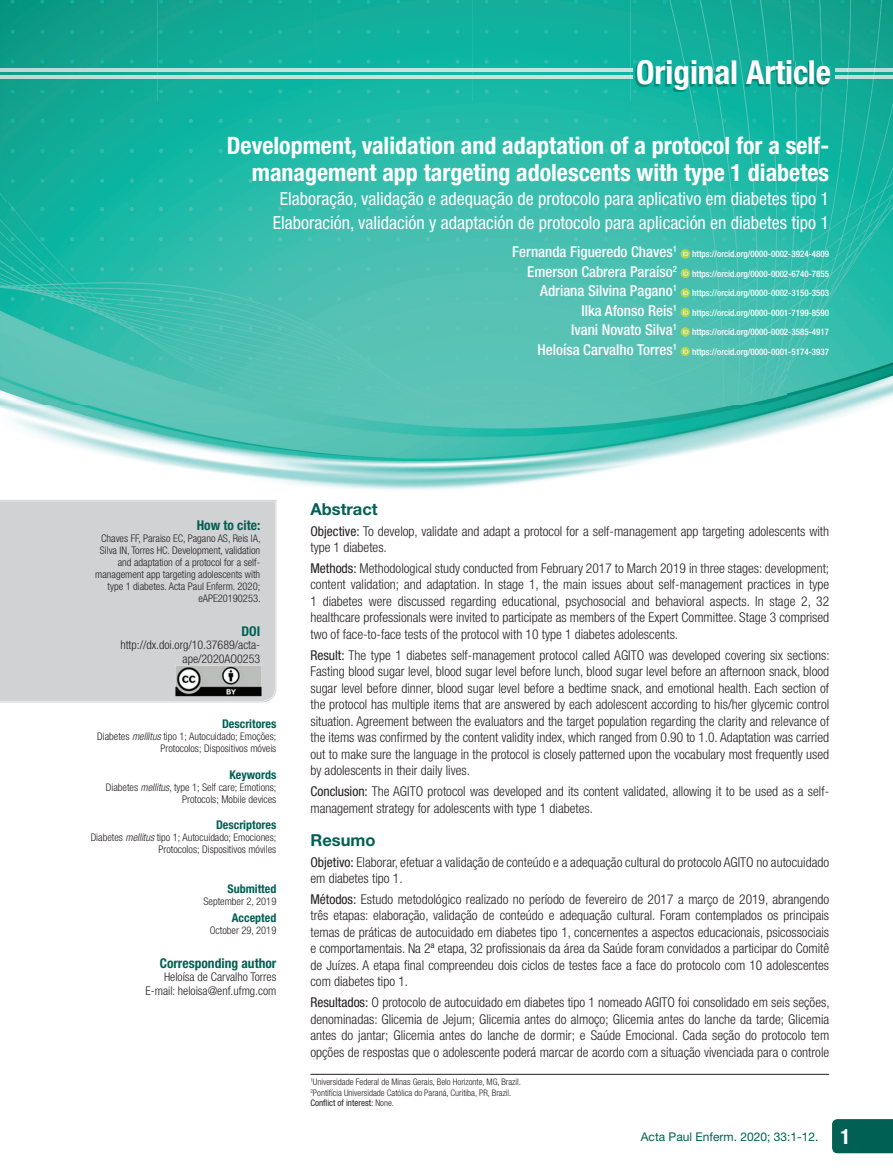
<style>
.page{position:relative;width:893px;height:1170px;background:#fff}
.page>*{position:absolute;margin:0;border:0;box-sizing:border-box;transform-origin:0 0}
.t1{font:700 condensed 33px "Helvetica Neue LT Std";color:#fff}
.t2{font:700 condensed 24px/27px "Helvetica Neue LT Std";color:#fff;text-align:right}
.t3{font:condensed 18px/24px "Helvetica Neue LT Std";color:#fff;text-align:center}
.t4{font:700 16.5px "Helvetica Neue LT Std";color:#006053}
.t5{font:500 condensed 15px "Helvetica Neue LT Std";color:#fff}
.t6{font:300 condensed 13.5px/16.5px "Helvetica Neue LT Std";color:#231f20;text-align:justify}
.t7{font:700 condensed 13.5px "Helvetica Neue LT Std";color:#006053}
.t8{font:300 condensed 12px/13.5px "Helvetica Neue LT Std";color:#231f20;text-align:right}
.t9{font:700 condensed 12px "Helvetica Neue LT Std";color:#006053}
.t10{font:12px "Helvetica Neue LT Std";color:#006053}
.t11{font:300 condensed 10.5px/12px "Helvetica Neue LT Std";color:#231f20;text-align:right}
.t12{font:500 condensed 9px "Helvetica Neue LT Std";color:#fff}
.t13{font:300 condensed 9px/10.5px "Helvetica Neue LT Std";color:#231f20}
.s1{font-style:italic}
.s2{font-weight:400}
.s3{font-weight:700;font-stretch:condensed;font-size:21px;color:#fff}
</style>
<div class="page">
<div style="left:832px;top:1119px;width:61px;height:34px;background:#006053"></div>
<img style="left:0;top:0;width:893px;height:490px">
<img style="left:835px;top:75px;width:58px;height:4px">
<img style="left:835px;top:68px;width:58px;height:4px">
<svg style="left:0;top:500px;width:277px;height:203px;background:#e1e2e3"></svg>
<div style="left:0;top:501px;width:275px;height:199px;background:#d1d2d4"></div>
<svg style="left:680px;top:249px;width:10px;height:10px"></svg>
<svg style="left:683px;top:251px;width:5px;height:5px"></svg>
<svg style="left:680px;top:269px;width:10px;height:9px"></svg>
<svg style="left:683px;top:270px;width:5px;height:5px"></svg>
<svg style="left:680px;top:288px;width:10px;height:10px"></svg>
<svg style="left:683px;top:290px;width:5px;height:5px"></svg>
<svg style="left:680px;top:308px;width:10px;height:9px"></svg>
<svg style="left:683px;top:309px;width:5px;height:5px"></svg>
<svg style="left:680px;top:327px;width:10px;height:10px"></svg>
<svg style="left:683px;top:329px;width:5px;height:5px"></svg>
<svg style="left:680px;top:347px;width:10px;height:9px"></svg>
<svg style="left:683px;top:348px;width:5px;height:5px"></svg>
<hr style="left:310px;top:1073px;width:519px;height:1px;background:#231f20">
<img style="left:175px;top:665px;width:86px;height:31px">
<img style="left:635px;top:62px;width:193px;height:30px">
<img style="left:0;top:75px;width:633px;height:4px">
<img style="left:0;top:68px;width:633px;height:4px">
<h1 class="t1" style="left:636px;top:52px;width:196px">Original Article</h1>
<h2 class="t2" style="left:227px;top:132px;width:604px">Development, validation and adaptation of a protocol for a self&shy;management app targeting adolescents with type 1 diabetes</h2>
<h3 class="t3" style="left:273px;top:187px;width:558px">Elaboração, validação e adequação de protocolo para aplicativo em diabetes tipo 1<br>Elaboración, validación y adaptación de protocolo para aplicación en diabetes tipo 1</h3>
<p class="t5" style="left:512px;top:243px;width:166px">Fernanda Figueredo Chaves<sup>1</sup></p>
<p class="t12" style="left:692px;top:248px;width:138px">https://orcid.org/0000-0002-3924-4809</p>
<p class="t5" style="left:527px;top:262px;width:151px">Emerson Cabrera Paraíso<sup>2</sup></p>
<p class="t12" style="left:692px;top:268px;width:138px">https://orcid.org/0000-0002-6740-7855</p>
<p class="t5" style="left:540px;top:282px;width:138px">Adriana Silvina Pagano<sup>1</sup></p>
<p class="t12" style="left:692px;top:287px;width:138px">https://orcid.org/0000-0002-3150-3503</p>
<p class="t5" style="left:581px;top:301px;width:97px">Ilka Afonso Reis<sup>1</sup></p>
<p class="t12" style="left:692px;top:307px;width:138px">https://orcid.org/0000-0001-7199-8590</p>
<p class="t5" style="left:571px;top:321px;width:107px">Ivani Novato Silva<sup>1</sup></p>
<p class="t12" style="left:692px;top:326px;width:138px">https://orcid.org/0000-0002-3585-4917</p>
<p class="t5" style="left:537px;top:340px;width:141px">Heloísa Carvalho Torres<sup>1</sup></p>
<p class="t12" style="left:692px;top:346px;width:138px">https://orcid.org/0000-0001-5174-3937</p>
<p class="t7" style="left:197px;top:517px;width:65px">How to cite:</p>
<p class="t11" style="left:95px;top:532px;width:167px">Chaves FF, Paraiso EC, Pagano AS, Reis IA, Silva IN, Torres HC. Development, validation and adaptation of a protocol for a self&shy;management app targeting adolescents with type 1 diabetes. Acta Paul Enferm. 2020; eAPE20190253.</p>
<p class="t7" style="left:241px;top:623px;width:20px">DOI</p>
<p class="t8" style="left:120px;top:638px;width:141px">http://dx.doi.org/10.37689/acta&shy;ape/2020AO0253</p>
<p class="t9" style="left:222px;top:716px;width:56px">Descritores</p>
<p class="t11" style="left:97px;top:730px;width:181px">Diabetes <span class="s1">mellitus</span> tipo 1; Autocuidado; Emoções;<br>Protocolos; Dispositivos móveis</p>
<p class="t9" style="left:230px;top:767px;width:48px">Keywords</p>
<p class="t11" style="left:106px;top:781px;width:172px">Diabetes <span class="s1">mellitus</span>, type 1; Self care; Emotions;<br>Protocols; Mobile devices</p>
<p class="t9" style="left:216px;top:817px;width:62px">Descriptores</p>
<p class="t11" style="left:91px;top:831px;width:187px">Diabetes <span class="s1">mellitus</span> tipo 1; Autocuidado; Emociones;<br>Protocolos; Dispositivos móviles</p>
<p class="t9" style="left:228px;top:880px;width:50px">Submitted</p>
<p class="t11" style="left:204px;top:894px;width:74px">September 2, 2019</p>
<p class="t9" style="left:232px;top:910px;width:46px">Accepted</p>
<p class="t11" style="left:210px;top:924px;width:68px">October 29, 2019</p>
<p class="t7" style="left:160px;top:954px;width:118px">Corresponding author</p>
<p class="t8" style="left:146px;top:970px;width:132px">Heloísa de Carvalho Torres<br>E-mail: heloisa@enf.ufmg.com</p>
<p class="t4" style="left:310px;top:498px;width:69px">Abstract</p>
<p class="t6" style="left:310px;top:522px;width:520px"><span class="s2">Objective:</span> To develop, validate and adapt a protocol for a self-management app targeting adolescents with type 1 diabetes.</p>
<p class="t6" style="left:310px;top:559px;width:520px"><span class="s2">Methods:</span> Methodological study conducted from February 2017 to March 2019 in three stages: development; content validation; and adaptation. In stage 1, the main issues about self-management practices in type 1 diabetes were discussed regarding educational, psychosocial and behavioral aspects. In stage 2, 32 healthcare professionals were invited to participate as members of the Expert Committee. Stage 3 comprised two of face-to-face tests of the protocol with 10 type 1 diabetes adolescents.</p>
<p class="t6" style="left:310px;top:646px;width:521px"><span class="s2">Result:</span> The type 1 diabetes self-management protocol called AGITO was developed covering six sections:<br>Fasting blood sugar level, blood sugar level before lunch, blood sugar level before an afternoon snack, blood sugar level before dinner, blood sugar level before a bedtime snack, and emotional health. Each section of the protocol has multiple items that are answered by each adolescent according to his/her glycemic control situation. Agreement between the evaluators and the target population regarding the clarity and relevance of the items was confirmed by the content validity index, which ranged from 0.90 to 1.0. Adaptation was carried out to make sure the language in the protocol is closely patterned upon the vocabulary most frequently used by adolescents in their daily lives.</p>
<p class="t6" style="left:310px;top:782px;width:520px"><span class="s2">Conclusion:</span> The AGITO protocol was developed and its content validated, allowing it to be used as a self&shy;management strategy for adolescents with type 1 diabetes.</p>
<p class="t4" style="left:310px;top:829px;width:67px">Resumo</p>
<p class="t6" style="left:310px;top:853px;width:520px"><span class="s2">Objetivo:</span> Elaborar, efetuar a validação de conteúdo e a adequação cultural do protocolo AGITO no autocuidado em diabetes tipo 1.</p>
<p class="t6" style="left:310px;top:890px;width:520px"><span class="s2">Métodos:</span> Estudo metodológico realizado no período de fevereiro de 2017 a março de 2019, abrangendo três etapas: elaboração, validação de conteúdo e adequação cultural. Foram contemplados os principais temas de práticas de autocuidado em diabetes tipo 1, concernentes a aspectos educacionais, psicossociais e comportamentais. Na 2ª etapa, 32 profissionais da área da Saúde foram convidados a participar do Comitê de Juízes. A etapa final compreendeu dois ciclos de testes face a face do protocolo com 10 adolescentes com diabetes tipo 1.</p>
<p class="t6" style="left:310px;top:993px;width:521px"><span class="s2">Resultados:</span> O protocolo de autocuidado em diabetes tipo 1 nomeado AGITO foi consolidado em seis seções, denominadas: Glicemia de Jejum; Glicemia antes do almoço; Glicemia antes do lanche da tarde; Glicemia antes do jantar; Glicemia antes do lanche de dormir; e Saúde Emocional. Cada seção do protocolo tem opções de respostas que o adolescente poderá marcar de acordo com a situação vivenciada para o controle</p>
<p class="t13" style="left:310px;top:1076px;width:212px"><sup>1</sup>Universidade Federal de Minas Gerais, Belo Horizonte, MG, Brazil.<br><sup>2</sup>Pontifícia Universidade Católica do Paraná, Curitiba, PR, Brazil.<br><span class="s2">Conflict of interest:</span> None.</p>
<p class="t10" style="left:641px;top:1129px;width:211px">Acta Paul Enferm. 2020; 33:1-12. <span class="s3">1</span></p>
</div>
